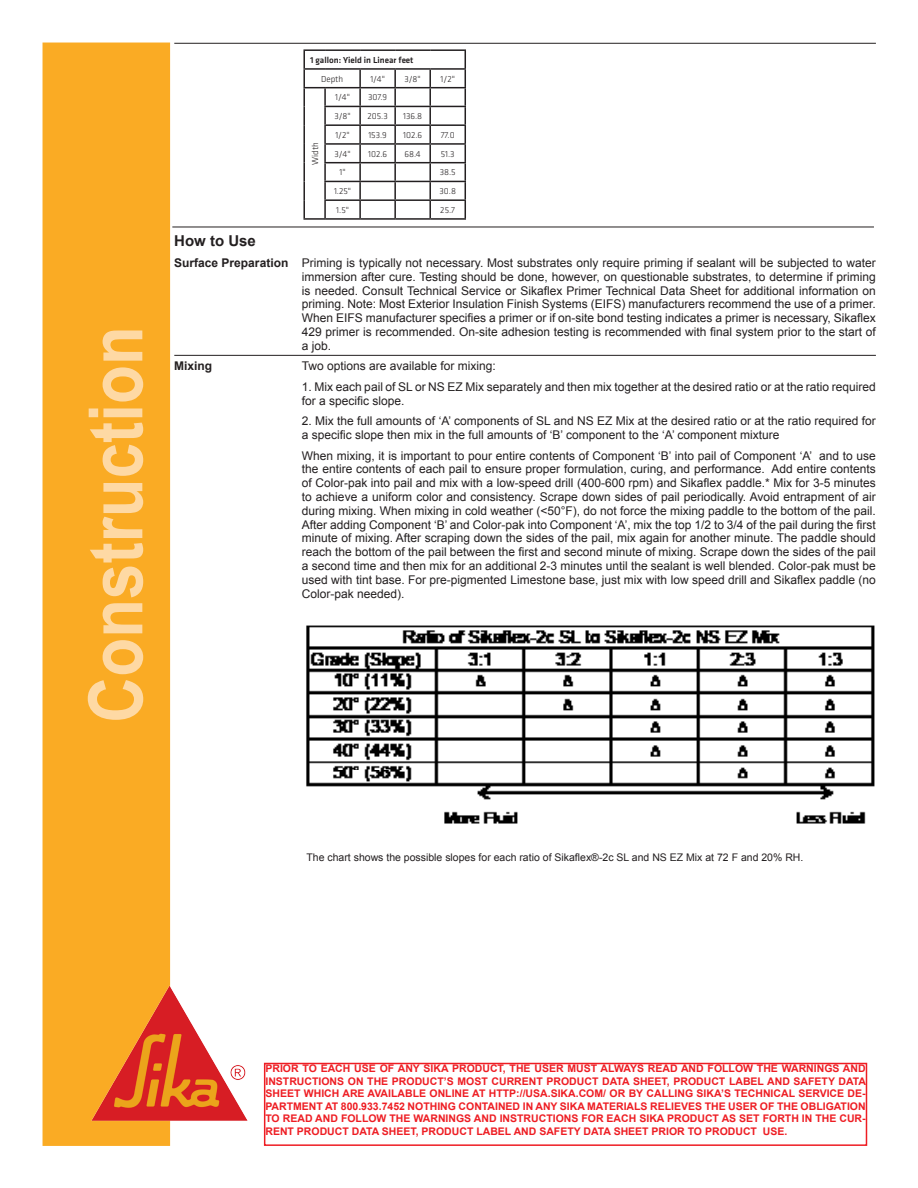
<style>
.page{position:relative;width:918px;height:1188px;background:#fff}
.page>*{position:absolute;margin:0;border:0;box-sizing:border-box;transform-origin:0 0}
.t1{font:700 75px "Arial";color:#fed9a4;scale:.85 1}
.Body_text{font:700 15px "Arial";color:#231f20}
.Body_text-2{font:12px/13.8px "Arial";color:#231f20;text-align:justify}
.Body_text-3{font:700 12px "Arial";color:#231f20}
.t2{font:700 10.5px/12.6px "Arial";color:#ee1d23;text-align:justify}
.Body_text-4{font:10.5px "Arial";color:#231f20}
.t3{font:300 9px "Klavika";color:#231f20}
.t4{font:500 9px "Klavika";color:#231f20}
.s1{font-weight:700}
</style>
<div class="page">
<div style="left:43px;top:43px;width:127px;height:1103px;background:#faab24"></div>
<img style="left:47px;top:941px;width:245px;height:205px">
<div style="left:264px;top:1063px;width:603px;height:83px;border:2px solid #ee1d23"></div>
<hr style="left:174px;top:43px;width:702px;height:1px;background:#231f20">
<hr style="left:174px;top:355px;width:702px;height:1px;background:#231f20">
<hr style="left:172px;top:227px;width:702px;height:1px;background:#231f20">
<hr style="left:303px;top:49px;width:22px;height:2px;background:#231f20">
<hr style="left:325px;top:49px;width:35px;height:2px;background:#231f20">
<hr style="left:360px;top:49px;width:35px;height:2px;background:#231f20">
<hr style="left:395px;top:49px;width:35px;height:2px;background:#231f20">
<hr style="left:430px;top:49px;width:36px;height:2px;background:#231f20">
<svg style="left:303px;top:50px;width:163px;height:168px"></svg>
<hr style="left:303px;top:218px;width:22px;height:2px;background:#231f20">
<hr style="left:325px;top:218px;width:35px;height:2px;background:#231f20">
<hr style="left:360px;top:218px;width:35px;height:2px;background:#231f20">
<hr style="left:395px;top:218px;width:35px;height:2px;background:#231f20">
<hr style="left:430px;top:218px;width:36px;height:2px;background:#231f20">
<img style="left:306px;top:625px;width:569px;height:199px">
<h1 class="t1" style="left:66px;top:723px;width:468px;rotate:-90deg">Construction</h1>
<p class="t4" style="left:310px;top:54px;width:105px">1 gallon: Yield in Linear feet</p>
<p class="t3" style="left:321px;top:73px;width:24px">Depth</p>
<p class="t3" style="left:370px;top:73px;width:16px">1/4"</p>
<p class="t3" style="left:405px;top:73px;width:18px">3/8"</p>
<p class="t3" style="left:441px;top:73px;width:16px">1/2"</p>
<p class="t3" style="left:310px;top:165px;width:24px;rotate:-90deg">Width</p>
<p class="t3" style="left:335px;top:92px;width:16px">1/4"</p>
<p class="t3" style="left:368px;top:92px;width:21px">307.9</p>
<p class="t3" style="left:334px;top:111px;width:18px">3/8"</p>
<p class="t3" style="left:367px;top:111px;width:22px">205.3</p>
<p class="t3" style="left:403px;top:111px;width:21px">136.8</p>
<p class="t3" style="left:335px;top:130px;width:16px">1/2"</p>
<p class="t3" style="left:368px;top:130px;width:20px">153.9</p>
<p class="t3" style="left:403px;top:130px;width:21px">102.6</p>
<p class="t3" style="left:441px;top:130px;width:15px">77.0</p>
<p class="t3" style="left:335px;top:148px;width:18px">3/4"</p>
<p class="t3" style="left:368px;top:148px;width:21px">102.6</p>
<p class="t3" style="left:405px;top:148px;width:18px">68.4</p>
<p class="t3" style="left:441px;top:148px;width:15px">51.3</p>
<p class="t3" style="left:340px;top:167px;width:8px">1"</p>
<p class="t3" style="left:440px;top:167px;width:17px">38.5</p>
<p class="t3" style="left:334px;top:186px;width:19px">1.25"</p>
<p class="t3" style="left:439px;top:186px;width:18px">30.8</p>
<p class="t3" style="left:336px;top:205px;width:14px">1.5"</p>
<p class="t3" style="left:440px;top:205px;width:16px">25.7</p>
<p class="Body_text" style="left:174px;top:231px;width:83px">How to Use</p>
<p class="Body_text-2" style="left:302px;top:256px;width:576px;text-indent:-128px"><span class="s1">Surface Preparation</span> Priming is typically not necessary. Most substrates only require priming if sealant will be subjected to water immersion after cure. Testing should be done, however, on questionable substrates, to determine if priming is needed. Consult Technical Service or Sikaflex Primer Technical Data Sheet for additional information on priming. Note: Most Exterior Insulation Finish Systems (EIFS) manufacturers recommend the use of a primer.<br>When EIFS manufacturer specifies a primer or if on-site bond testing indicates a primer is necessary, Sikaflex 429 primer is recommended. On-site adhesion testing is recommended with final system prior to the start of a job.</p>
<p class="Body_text-3" style="left:174px;top:358px;width:40px">Mixing</p>
<p class="Body_text-2" style="left:302px;top:359px;width:196px">Two options are available for mixing:</p>
<p class="Body_text-2" style="left:302px;top:380px;width:576px">1. Mix each pail of SL or NS EZ Mix separately and then mix together at the desired ratio or at the ratio required for a specific slope.</p>
<p class="Body_text-2" style="left:302px;top:414px;width:576px">2. Mix the full amounts of ‘A’ components of SL and NS EZ Mix at the desired ratio or at the ratio required for a specific slope then mix in the full amounts of ‘B’ component to the ‘A’ component mixture</p>
<p class="Body_text-2" style="left:302px;top:449px;width:576px">When mixing, it is important to pour entire contents of Component ‘B’ into pail of Component ‘A’ and to use the entire contents of each pail to ensure proper formulation, curing, and performance. Add entire contents of Color-pak into pail and mix with a low-speed drill (400-600 rpm) and Sikaflex paddle.* Mix for 3-5 minutes to achieve a uniform color and consistency. Scrape down sides of pail periodically. Avoid entrapment of air during mixing. When mixing in cold weather (&lt;50°F), do not force the mixing paddle to the bottom of the pail.<br>After adding Component ‘B’ and Color-pak into Component ‘A’, mix the top 1/2 to 3/4 of the pail during the first minute of mixing. After scraping down the sides of the pail, mix again for another minute. The paddle should reach the bottom of the pail between the first and second minute of mixing. Scrape down the sides of the pail a second time and then mix for an additional 2-3 minutes until the sealant is well blended. Color-pak must be used with tint base. For pre-pigmented Limestone base, just mix with low speed drill and Sikaflex paddle (no Color-pak needed).</p>
<p class="Body_text-4" style="left:306px;top:850px;width:498px">The chart shows the possible slopes for each ratio of Sikaflex®-2c SL and NS EZ Mix at 72 F and 20% RH.</p>
<p class="t2" style="left:265px;top:1062px;width:602px">PRIOR TO EACH USE OF ANY SIKA PRODUCT, THE USER MUST ALWAYS READ AND FOLLOW THE WARNINGS AND INSTRUCTIONS ON THE PRODUCT’S MOST CURRENT PRODUCT DATA SHEET, PRODUCT LABEL AND SAFETY DATA SHEET WHICH ARE AVAILABLE ONLINE AT HTTP://USA.SIKA.COM/ OR BY CALLING SIKA’S TECHNICAL SERVICE DE-PARTMENT AT 800.933.7452 NOTHING CONTAINED IN ANY SIKA MATERIALS RELIEVES THE USER OF THE OBLIGATION TO READ AND FOLLOW THE WARNINGS AND INSTRUCTIONS FOR EACH SIKA PRODUCT AS SET FORTH IN THE CUR-RENT PRODUCT DATA SHEET, PRODUCT LABEL AND SAFETY DATA SHEET PRIOR TO PRODUCT USE.</p>
</div>
